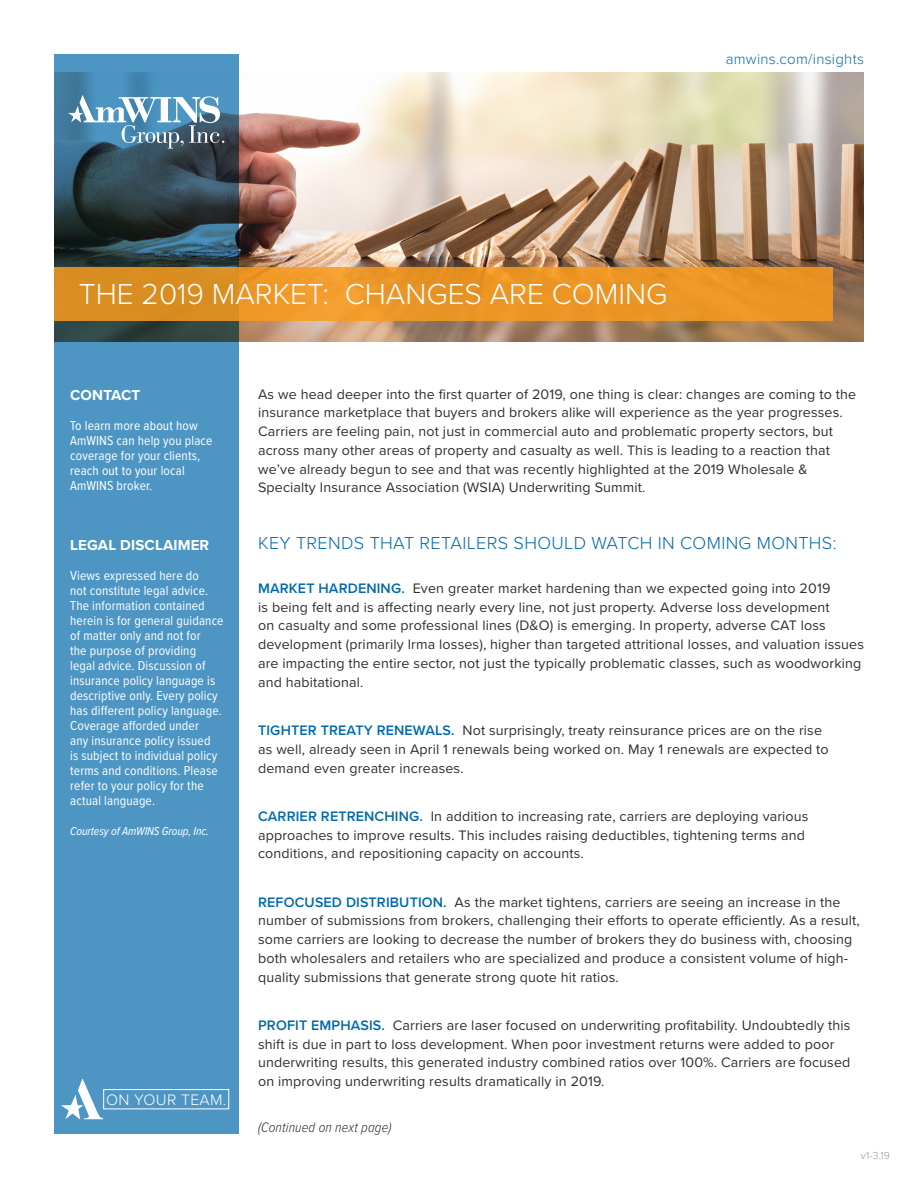
<style>
.page{position:relative;width:918px;height:1188px;background:#fff}
.page>*{position:absolute;margin:0;border:0;box-sizing:border-box;transform-origin:0 0}
.Specialty_Practice{font:300 30px "Proxima Nova";color:#fff}
.Specialty_Practice-2{font:300 18px "Proxima Nova";letter-spacing:.02em;color:#006aab}
.Specialty_Practice-3{font:300 15.75px "Proxima Nova";letter-spacing:.02em;color:#fff}
.Specialty_Practice-4{font:700 15px "Proxima Nova";letter-spacing:.01em;color:#fff}
.Specialty_Practice-5{font:300 15px "Proxima Nova";letter-spacing:.02em;color:#006aab}
.Specialty_Practice-6{font:14.25px/18.8px "Proxima Nova";letter-spacing:.01em;color:#2f2f31}
.Specialty_Practice-7{font:italic 300 14.25px "Proxima Nova Cond";letter-spacing:.01em;color:#2f2f31}
.Specialty_Practice-8{font:13.5px/15px "Proxima Nova Cond";letter-spacing:.01em;color:#fff}
.Specialty_Practice-9{font:italic 12px "Proxima Nova Cond";letter-spacing:-.01em;color:#fff}
.Specialty_Practice-10{font:300 10.5px "Proxima Nova";color:#949698}
.s1{font-weight:600;color:#006aab}
</style>
<div class="page">
<img style="left:239px;top:73px;width:624px;height:268px">
<svg style="left:54px;top:54px;width:185px;height:1080px;fill:#4d96c4"></svg>
<svg style="left:68px;top:95px;width:156px;height:54px"></svg>
<div style="left:103px;top:1089px;width:126px;height:20px;border:1px solid #fff"></div>
<svg style="left:61px;top:1079px;width:42px;height:41px"></svg>
<svg style="left:54px;top:267px;width:779px;height:53px;fill:#ea9524"></svg>
<p class="Specialty_Practice-5" style="left:726px;top:48px;width:140px">amwins.com/insights</p>
<p class="Specialty_Practice" style="left:79px;top:271px;width:590px">THE 2019 MARKET: CHANGES ARE COMING</p>
<p class="Specialty_Practice-4" style="left:70px;top:384px;width:72px">CONTACT</p>
<p class="Specialty_Practice-8" style="left:70px;top:418px;width:144px">To learn more about how<br>AmWINS can help you place coverage for your clients, reach out to your local<br>AmWINS broker.</p>
<p class="Specialty_Practice-4" style="left:70px;top:534px;width:141px">LEGAL DISCLAIMER</p>
<p class="Specialty_Practice-8" style="left:70px;top:568px;width:155px">Views expressed here do<br>not constitute legal advice.<br>The information contained herein is for general guidance of matter only and not for<br>the purpose of providing legal advice. Discussion of insurance policy language is descriptive only. Every policy has different policy language.<br>Coverage afforded under<br>any insurance policy issued<br>is subject to individual policy terms and conditions. Please refer to your policy for the actual language.</p>
<p class="Specialty_Practice-9" style="left:70px;top:823px;width:140px">Courtesy of AmWINS Group, Inc.</p>
<p class="Specialty_Practice-3" style="left:106px;top:1088px;width:122px">ON YOUR TEAM.</p>
<p class="Specialty_Practice-6" style="left:258px;top:384px;width:600px">As we head deeper into the first quarter of 2019, one thing is clear: changes are coming to the insurance marketplace that buyers and brokers alike will experience as the year progresses.<br>Carriers are feeling pain, not just in commercial auto and problematic property sectors, but across many other areas of property and casualty as well. This is leading to a reaction that we’ve already begun to see and that was recently highlighted at the 2019 Wholesale &amp; Specialty Insurance Association (WSIA) Underwriting Summit.</p>
<p class="Specialty_Practice-2" style="left:258px;top:529px;width:580px">KEY TRENDS THAT RETAILERS SHOULD WATCH IN COMING MONTHS:</p>
<p class="Specialty_Practice-6" style="left:258px;top:578px;width:607px"><span class="s1">MARKET HARDENING.</span> Even greater market hardening than we expected going into 2019<br>is being felt and is affecting nearly every line, not just property. Adverse loss development<br>on casualty and some professional lines (D&amp;O) is emerging. In property, adverse CAT loss development (primarily Irma losses), higher than targeted attritional losses, and valuation issues are impacting the entire sector, not just the typically problematic classes, such as woodworking and habitational.</p>
<p class="Specialty_Practice-6" style="left:258px;top:720px;width:572px"><span class="s1">TIGHTER TREATY RENEWALS.</span> Not surprisingly, treaty reinsurance prices are on the rise as well, already seen in April 1 renewals being worked on. May 1 renewals are expected to demand even greater increases.</p>
<p class="Specialty_Practice-6" style="left:258px;top:806px;width:552px"><span class="s1">CARRIER RETRENCHING.</span> In addition to increasing rate, carriers are deploying various approaches to improve results. This includes raising deductibles, tightening terms and conditions, and repositioning capacity on accounts.</p>
<p class="Specialty_Practice-6" style="left:258px;top:892px;width:603px"><span class="s1">REFOCUSED DISTRIBUTION.</span> As the market tightens, carriers are seeing an increase in the number of submissions from brokers, challenging their efforts to operate efficiently. As a result, some carriers are looking to decrease the number of brokers they do business with, choosing both wholesalers and retailers who are specialized and produce a consistent volume of high&shy;quality submissions that generate strong quote hit ratios.</p>
<p class="Specialty_Practice-6" style="left:258px;top:1015px;width:594px"><span class="s1">PROFIT EMPHASIS.</span> Carriers are laser focused on underwriting profitability. Undoubtedly this shift is due in part to loss development. When poor investment returns were added to poor underwriting results, this generated industry combined ratios over 100%. Carriers are focused on improving underwriting results dramatically in 2019.</p>
<p class="Specialty_Practice-7" style="left:258px;top:1119px;width:135px">(Continued on next page)</p>
<p class="Specialty_Practice-10" style="left:861px;top:1148px;width:31px">v1-3.19</p>
</div>
